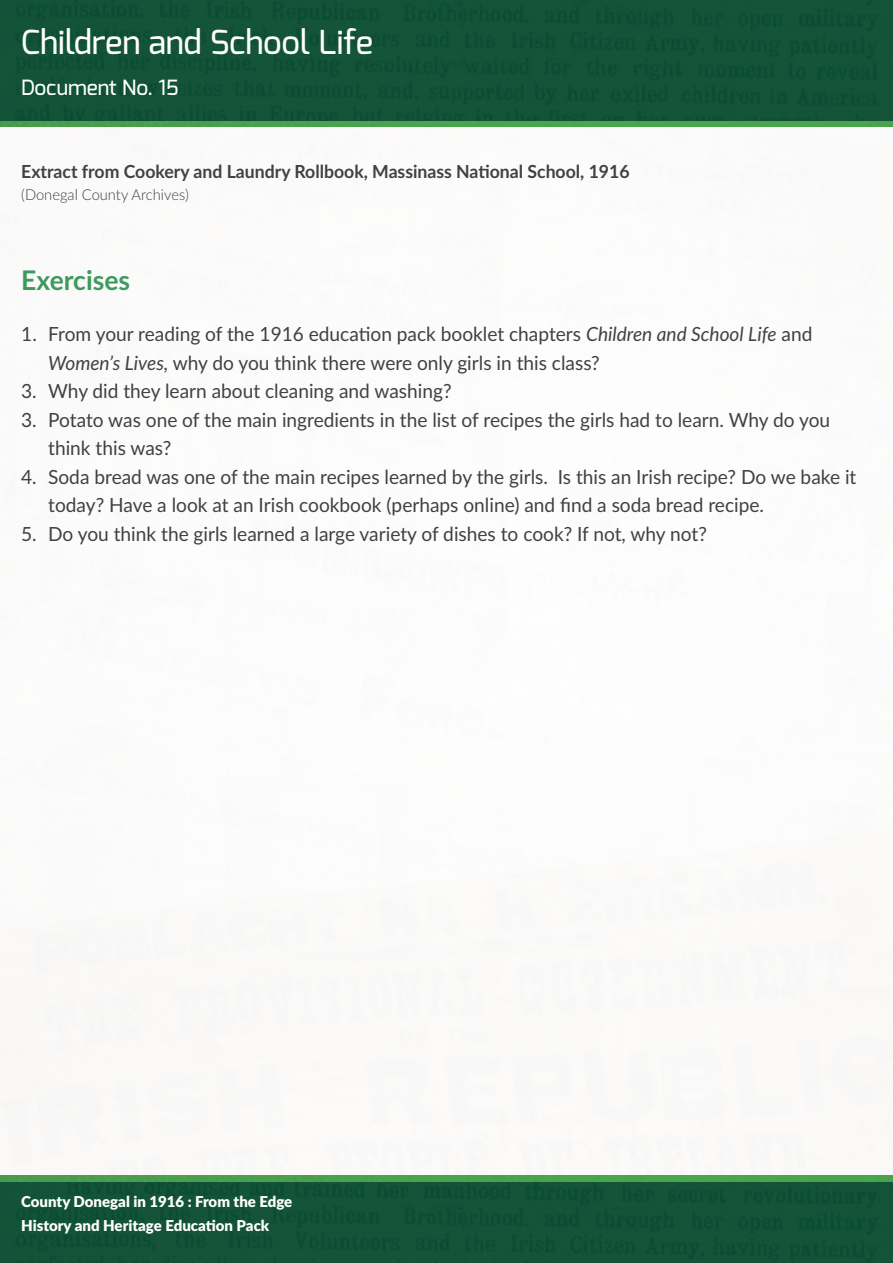
<style>
.page{position:relative;width:893px;height:1263px;background:#fff}
.page>*{position:absolute;margin:0;border:0;box-sizing:border-box;transform-origin:0 0}
.t1{font:500 33px "Exo";color:#fff}
.t2{font:700 27px "Lato";color:#3d9a5c}
.t3{font:500 21px "Exo";color:#fff}
.t4{font:19.5px/28.5px "Lato";color:#414042}
.t5{font:700 18px "Lato";color:#414042}
.t6{font:900 15px/24px "Lato";color:#fff}
.t7{font:300 15px "Lato";color:#414042}
.s1{font-style:italic}
</style>
<div class="page">
<img style="left:0;top:120px;width:893px;height:6px">
<div style="left:0;top:0;width:893px;height:120px;background:#135338"></div>
<div style="left:0;top:1176px;width:893px;height:6px;background:#49a34d"></div>
<div style="left:0;top:1182px;width:893px;height:81px;background:#135338"></div>
<h1 class="t1" style="left:21px;top:21px;width:353px">Children and School Life</h1>
<p class="t3" style="left:21px;top:74px;width:159px">Document No. 15</p>
<p class="t5" style="left:21px;top:158px;width:610px">Extract from Cookery and Laundry Rollbook, Massinass National School, 1916</p>
<p class="t7" style="left:21px;top:184px;width:169px">(Donegal County Archives)</p>
<h2 class="t2" style="left:21px;top:260px;width:110px">Exercises</h2>
<p class="t4" style="left:48px;top:319px;width:766px;text-indent:-27px">1. From your reading of the 1916 education pack booklet chapters <span class="s1">Children and School Life</span> and<br><span class="s1">Women’s Lives,</span> why do you think there were only girls in this class?</p>
<p class="t4" style="left:21px;top:376px;width:432px">3. Why did they learn about cleaning and washing?</p>
<p class="t4" style="left:48px;top:405px;width:783px;text-indent:-27px">3. Potato was one of the main ingredients in the list of recipes the girls had to learn. Why do you think this was?</p>
<p class="t4" style="left:48px;top:462px;width:810px;text-indent:-27px">4. Soda bread was one of the main recipes learned by the girls. Is this an Irish recipe? Do we bake it today? Have a look at an Irish cookbook (perhaps online) and find a soda bread recipe.</p>
<p class="t4" style="left:21px;top:519px;width:687px">5. Do you think the girls learned a large variety of dishes to cook? If not, why not?</p>
<p class="t6" style="left:21px;top:1189px;width:273px">County Donegal in 1916 : From the Edge<br>History and Heritage Education Pack</p>
</div>
